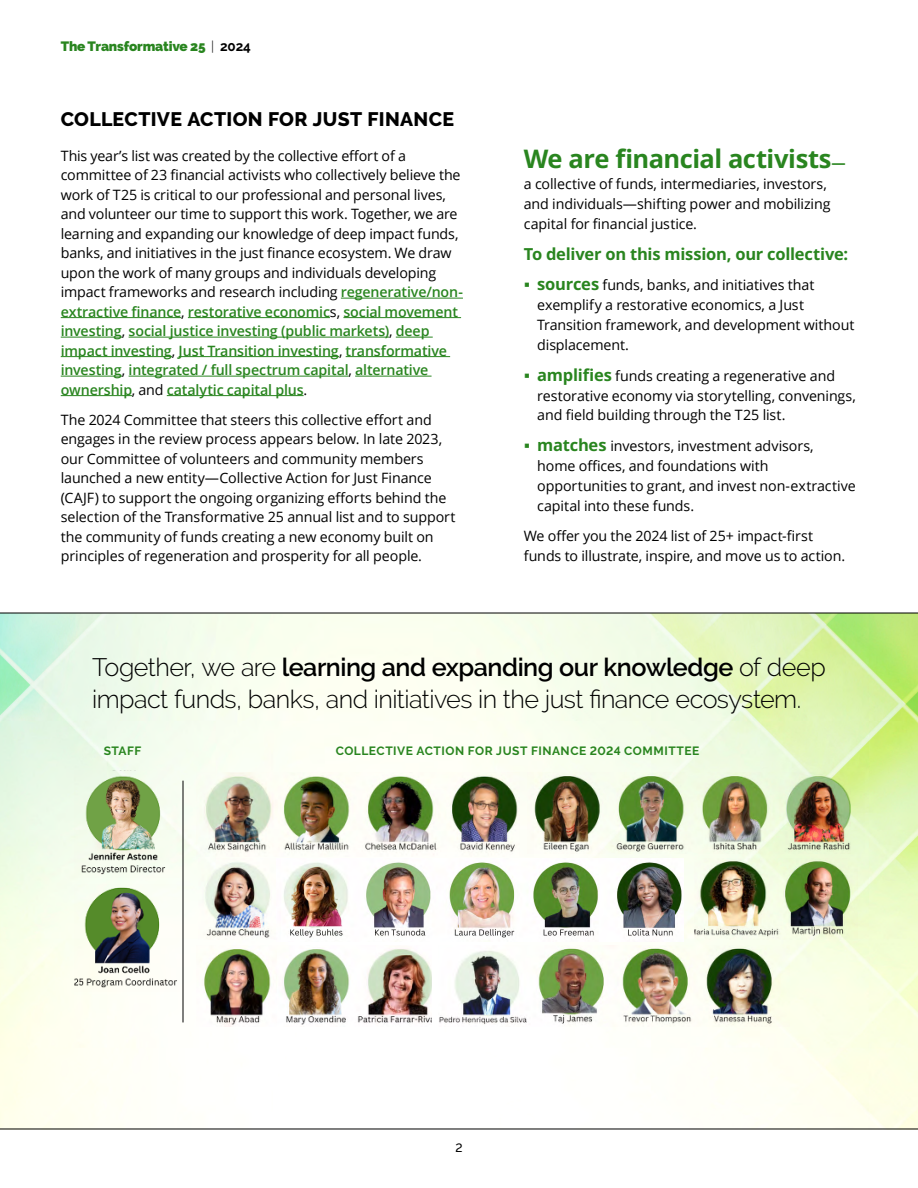
<style>
.page{position:relative;width:918px;height:1188px;background:#fff}
.page>*{position:absolute;margin:0;border:0;box-sizing:border-box;transform-origin:0 0}
.t1{font:700 25.5px "Open Sans";letter-spacing:-.02em;color:#29851f}
.t2{font:300 25.2px/32.1px "Raleway";letter-spacing:-.02em;color:#000}
.t3{font:800 19.5px "Raleway";letter-spacing:.015em;color:#000}
.t4{font:700 16.5px "Open Sans";letter-spacing:-.015em;color:#29851f}
.t5{font:14.25px/19.5px "Open Sans";letter-spacing:-.01em;color:#000}
.t6{font:900 13.5px "Raleway";letter-spacing:-.01em;color:#29851f}
.t7{font:700 12px "Raleway";letter-spacing:.04em;color:#29851f}
.t8{font:500 12px "Raleway";color:#000}
.s1{font-weight:300;color:#000}
.s2{font-weight:700;color:#000}
.s3{font-weight:600;color:#29851f}
.s4{font-size:14.25px}
.s5{color:#29851f}
.s6{font-weight:700;font-size:16.5px;color:#29851f}
.s7{font-weight:600}
</style>
<div class="page">
<img style="left:0;top:614px;width:918px;height:515px">
<hr style="left:341px;top:298px;width:122px;height:1px;background:#29851f">
<hr style="left:61px;top:317px;width:120px;height:1px;background:#29851f">
<hr style="left:188px;top:317px;width:142px;height:1px;background:#29851f">
<hr style="left:343px;top:317px;width:118px;height:1px;background:#29851f">
<hr style="left:61px;top:337px;width:61px;height:1px;background:#29851f">
<hr style="left:129px;top:337px;width:260px;height:1px;background:#29851f">
<hr style="left:396px;top:337px;width:37px;height:1px;background:#29851f">
<hr style="left:61px;top:356px;width:111px;height:1px;background:#29851f">
<hr style="left:179px;top:356px;width:160px;height:1px;background:#29851f">
<hr style="left:346px;top:356px;width:104px;height:1px;background:#29851f">
<hr style="left:61px;top:376px;width:61px;height:1px;background:#29851f">
<hr style="left:129px;top:376px;width:220px;height:1px;background:#29851f">
<hr style="left:355px;top:376px;width:77px;height:1px;background:#29851f">
<hr style="left:61px;top:395px;width:71px;height:1px;background:#29851f">
<hr style="left:167px;top:395px;width:137px;height:1px;background:#29851f">
<img style="left:196px;top:772px;width:337px;height:85px">
<img style="left:528px;top:772px;width:337px;height:82px">
<img style="left:276px;top:859px;width:408px;height:82px">
<img style="left:695px;top:859px;width:163px;height:81px">
<img style="left:196px;top:946px;width:73px;height:81px">
<img style="left:438px;top:946px;width:351px;height:81px">
<img style="left:198px;top:858px;width:83px;height:82px">
<img style="left:269px;top:946px;width:163px;height:81px">
<hr style="left:183px;top:781px;width:1px;height:241px;background:#000">
<img style="left:74px;top:771px;width:106px;height:107px">
<img style="left:74px;top:884px;width:106px;height:107px">
<hr style="left:0;top:1129px;width:918px;height:1px;background:#000">
<hr style="left:0;top:613px;width:918px;height:1px;background:#000">
<p class="t6" style="left:61px;top:39px;width:192px">The Transformative 25 <span class="s1">|</span> <span class="s2">2024</span></p>
<p class="t3" style="left:61px;top:108px;width:395px">COLLECTIVE ACTION FOR JUST FINANCE</p>
<p class="t5" style="left:61px;top:145px;width:404px">This year’s list was created by the collective effort of a committee of 23 financial activists who collectively believe the work of T25 is critical to our professional and personal lives, and volunteer our time to support this work. Together, we are learning and expanding our knowledge of deep impact funds, banks, and initiatives in the just finance ecosystem. We draw upon the work of many groups and individuals developing impact frameworks and research including <span class="s3">regenerative/non&shy;extractive finance</span>, <span class="s3">restorative economic</span>s, <span class="s3">social movement investing</span>, <span class="s3">social justice investing (public markets)</span>, <span class="s3">deep impact investing</span>, <span class="s3">Just Transition investing</span>, <span class="s3">transformative investing</span>, <span class="s3">integrated / full spectrum capital</span>, <span class="s3">alternative ownership</span>, and <span class="s3">catalytic capital plus</span>.</p>
<p class="t5" style="left:61px;top:410px;width:396px">The 2024 Committee that steers this collective effort and engages in the review process appears below. In late 2023, our Committee of volunteers and community members launched a new entity—Collective Action for Just Finance (CAJF) to support the ongoing organizing efforts behind the selection of the Transformative 25 annual list and to support the community of funds creating a new economy built on principles of regeneration and prosperity for all people.</p>
<p class="t1" style="left:524px;top:141px;width:323px">We are financial activists<span class="s4">—</span></p>
<p class="t5" style="left:524px;top:174px;width:308px;line-height:20px">a collective of funds, intermediaries, investors, and individuals—shifting power and mobilizing capital for financial justice.</p>
<p class="t4" style="left:524px;top:242px;width:326px">To deliver on this mission, our collective:</p>
<p class="t5" style="left:537px;top:275px;width:319px;line-height:20px;text-indent:-14px"><span class="s5">▪</span> <span class="s6">sources</span> funds, banks, and initiatives that exemplify a restorative economics, a Just Transition framework, and development without displacement.</p>
<p class="t5" style="left:537px;top:365px;width:320px;line-height:20px;text-indent:-14px"><span class="s5">▪</span> <span class="s6">amplifies</span> funds creating a regenerative and restorative economy via storytelling, convenings, and field building through the T25 list.</p>
<p class="t5" style="left:537px;top:436px;width:320px;line-height:20px;text-indent:-14px"><span class="s5">▪</span> <span class="s6">matches</span> investors, investment advisors,<br>home offices, and foundations with opportunities to grant, and invest non-extractive capital into these funds.</p>
<p class="t5" style="left:524px;top:526px;width:323px;line-height:20px">We offer you the 2024 list of 25+ impact-first funds to illustrate, inspire, and move us to action.</p>
<p class="t2" style="left:92px;top:651px;width:735px">Together, we are <span class="s7">learning and expanding our knowledge</span> of deep impact funds, banks, and initiatives in the just finance ecosystem.</p>
<p class="t7" style="left:104px;top:744px;width:39px">STAFF</p>
<p class="t7" style="left:336px;top:744px;width:365px">COLLECTIVE ACTION FOR JUST FINANCE 2024 COMMITTEE</p>
<p class="t8" style="left:455px;top:1141px;width:9px">2</p>
</div>
